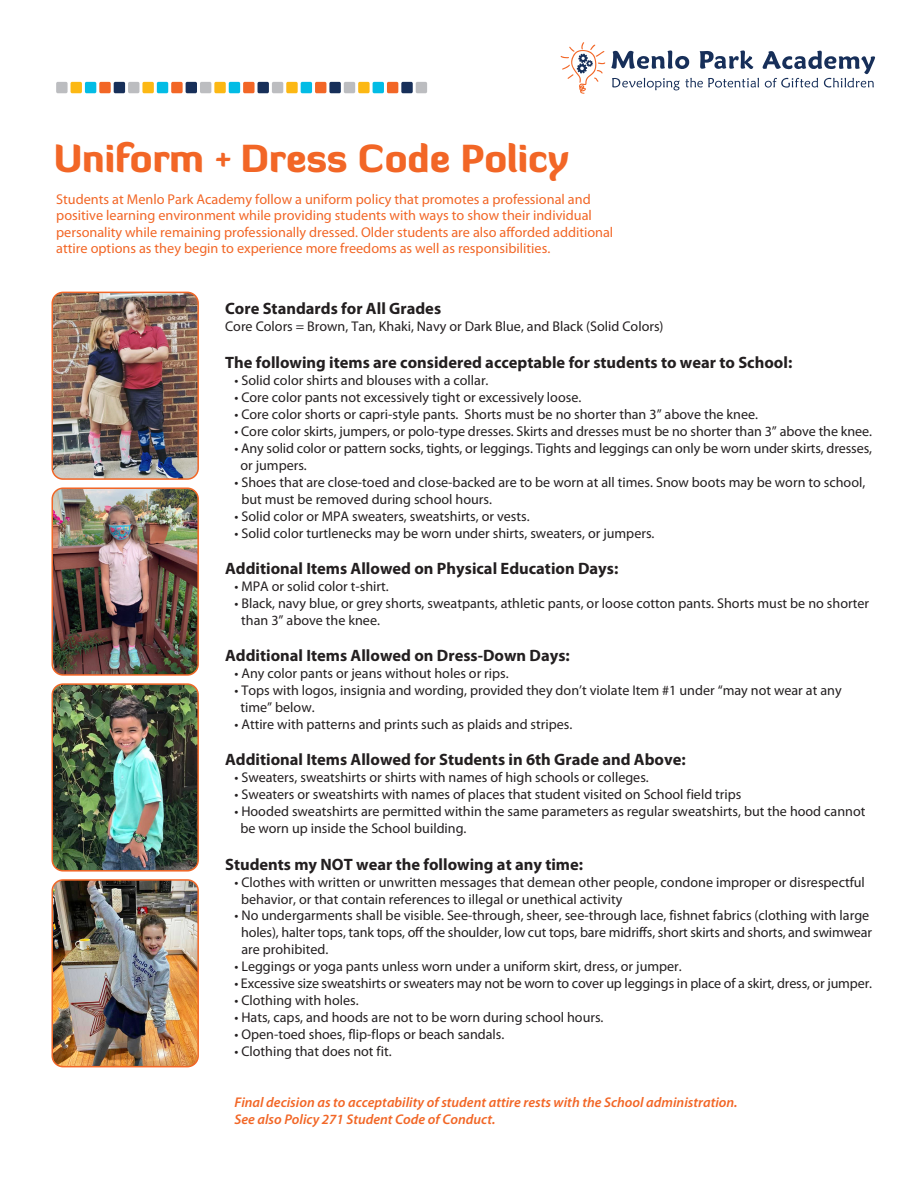
<style>
.page{position:relative;width:918px;height:1188px;background:#fff}
.page>*{position:absolute;margin:0;border:0;box-sizing:border-box;transform-origin:0 0}
.t1{font:900 37.5px "Diavlo";color:#f26626}
.t2{font:700 16.5px "Myriad Pro";color:#231f20}
.t3{font:14.25px/16.5px "Myriad Pro";color:#f26626}
.t4{font:14.1px/17px "Myriad Pro";color:#231f20}
.t5{font:italic 600 14.1px/17px "Myriad Pro";color:#f26626}
.s1{font-weight:500}
</style>
<div class="page">
<svg style="left:561px;top:42px;width:44px;height:52px"></svg>
<svg style="left:611px;top:50px;width:264px;height:40px"></svg>
<div style="left:358px;top:82px;width:12px;height:11px;background:#fcb814;border-radius:2px"></div>
<div style="left:387px;top:82px;width:11px;height:11px;background:#f26626;border-radius:2px"></div>
<div style="left:373px;top:82px;width:11px;height:11px;background:#02bce5;border-radius:2px"></div>
<div style="left:401px;top:82px;width:12px;height:11px;background:#172f59;border-radius:2px"></div>
<div style="left:416px;top:82px;width:11px;height:11px;background:#bcbdc0;border-radius:2px"></div>
<div style="left:56px;top:82px;width:12px;height:11px;background:#bcbdc0;border-radius:2px"></div>
<div style="left:71px;top:82px;width:11px;height:11px;background:#fcb814;border-radius:2px"></div>
<div style="left:114px;top:82px;width:11px;height:11px;background:#172f59;border-radius:2px"></div>
<div style="left:99px;top:82px;width:12px;height:11px;background:#f26626;border-radius:2px"></div>
<div style="left:85px;top:82px;width:11px;height:11px;background:#02bce5;border-radius:2px"></div>
<div style="left:128px;top:82px;width:11px;height:11px;background:#bcbdc0;border-radius:2px"></div>
<div style="left:142px;top:82px;width:12px;height:11px;background:#fcb814;border-radius:2px"></div>
<div style="left:186px;top:82px;width:11px;height:11px;background:#172f59;border-radius:2px"></div>
<div style="left:171px;top:82px;width:12px;height:11px;background:#f26626;border-radius:2px"></div>
<div style="left:157px;top:82px;width:11px;height:11px;background:#02bce5;border-radius:2px"></div>
<div style="left:200px;top:82px;width:11px;height:11px;background:#bcbdc0;border-radius:2px"></div>
<div style="left:214px;top:82px;width:12px;height:11px;background:#fcb814;border-radius:2px"></div>
<div style="left:229px;top:82px;width:11px;height:11px;background:#02bce5;border-radius:2px"></div>
<div style="left:243px;top:82px;width:12px;height:11px;background:#f26626;border-radius:2px"></div>
<div style="left:258px;top:82px;width:11px;height:11px;background:#172f59;border-radius:2px"></div>
<div style="left:272px;top:82px;width:11px;height:11px;background:#bcbdc0;border-radius:2px"></div>
<div style="left:286px;top:82px;width:12px;height:11px;background:#fcb814;border-radius:2px"></div>
<div style="left:329px;top:82px;width:12px;height:11px;background:#172f59;border-radius:2px"></div>
<div style="left:315px;top:82px;width:11px;height:11px;background:#f26626;border-radius:2px"></div>
<div style="left:301px;top:82px;width:11px;height:11px;background:#02bce5;border-radius:2px"></div>
<div style="left:344px;top:82px;width:11px;height:11px;background:#bcbdc0;border-radius:2px"></div>
<img style="left:52px;top:292px;width:146px;height:187px;border-radius:11px">
<div style="left:52px;top:292px;width:147px;height:188px;border:2px solid #f26626;border-radius:11px"></div>
<img style="left:52px;top:488px;width:146px;height:187px;border-radius:11px">
<div style="left:52px;top:487px;width:147px;height:189px;border:2px solid #f26626;border-radius:11px"></div>
<img style="left:52px;top:684px;width:146px;height:187px;border-radius:11px">
<div style="left:52px;top:683px;width:147px;height:189px;border:2px solid #f26626;border-radius:11px"></div>
<img style="left:52px;top:880px;width:146px;height:187px;border-radius:11px">
<div style="left:52px;top:879px;width:147px;height:188px;border:2px solid #f26626;border-radius:11px"></div>
<h1 class="t1" style="left:54px;top:142px;width:516px">Uniform <span class="s1">+</span> Dress Code Policy</h1>
<p class="t3" style="left:56px;top:192px;width:559px">Students at Menlo Park Academy follow a uniform policy that promotes a professional and positive learning environment while providing students with ways to show their individual personality while remaining professionally dressed. Older students are also afforded additional attire options as they begin to experience more freedoms as well as responsibilities.</p>
<p class="t2" style="left:225px;top:303px;width:218px">Core Standards for All Grades</p>
<p class="t4" style="left:225px;top:319px;width:440px">Core Colors = Brown, Tan, Khaki, Navy or Dark Blue, and Black (Solid Colors)</p>
<p class="t2" style="left:225px;top:356px;width:569px">The following items are considered acceptable for students to wear to School:</p>
<p class="t4" style="left:234px;top:372px;width:256px">• Solid color shirts and blouses with a collar.</p>
<p class="t4" style="left:234px;top:389px;width:348px">• Core color pants not excessively tight or excessively loose.</p>
<p class="t4" style="left:234px;top:406px;width:525px">• Core color shorts or capri-style pants. Shorts must be no shorter than 3” above the knee.</p>
<p class="t4" style="left:234px;top:423px;width:639px">• Core color skirts, jumpers, or polo-type dresses. Skirts and dresses must be no shorter than 3” above the knee.</p>
<p class="t4" style="left:240px;top:440px;width:633px;text-indent:-6px">• Any solid color or pattern socks, tights, or leggings. Tights and leggings can only be worn under skirts, dresses, or jumpers.</p>
<p class="t4" style="left:241px;top:474px;width:625px;text-indent:-7px">• Shoes that are close-toed and close-backed are to be worn at all times. Snow boots may be worn to school, but must be removed during school hours.</p>
<p class="t4" style="left:234px;top:508px;width:297px">• Solid color or MPA sweaters, sweatshirts, or vests.</p>
<p class="t4" style="left:234px;top:525px;width:422px">• Solid color turtlenecks may be worn under shirts, sweaters, or jumpers.</p>
<p class="t2" style="left:225px;top:562px;width:395px">Additional Items Allowed on Physical Education Days:</p>
<p class="t4" style="left:234px;top:579px;width:156px">• MPA or solid color t-shirt.</p>
<p class="t4" style="left:241px;top:595px;width:629px;text-indent:-7px">• Black, navy blue, or grey shorts, sweatpants, athletic pants, or loose cotton pants. Shorts must be no shorter than 3” above the knee.</p>
<p class="t2" style="left:225px;top:649px;width:346px">Additional Items Allowed on Dress-Down Days:</p>
<p class="t4" style="left:234px;top:666px;width:276px">• Any color pants or jeans without holes or rips.</p>
<p class="t4" style="left:240px;top:683px;width:603px;text-indent:-6px">• Tops with logos, insignia and wording, provided they don’t violate Item #1 under “may not wear at any time” below.</p>
<p class="t4" style="left:234px;top:717px;width:339px">• Attire with patterns and prints such as plaids and stripes.</p>
<p class="t2" style="left:225px;top:754px;width:462px">Additional Items Allowed for Students in 6th Grade and Above:</p>
<p class="t4" style="left:234px;top:770px;width:416px">• Sweaters, sweatshirts or shirts with names of high schools or colleges.</p>
<p class="t4" style="left:234px;top:787px;width:509px">• Sweaters or sweatshirts with names of places that student visited on School field trips</p>
<p class="t4" style="left:240px;top:804px;width:627px;text-indent:-6px">• Hooded sweatshirts are permitted within the same parameters as regular sweatshirts, but the hood cannot be worn up inside the School building.</p>
<p class="t2" style="left:225px;top:858px;width:360px">Students my NOT wear the following at any time:</p>
<p class="t4" style="left:241px;top:874px;width:625px;text-indent:-7px">• Clothes with written or unwritten messages that demean other people, condone improper or disrespectful behavior, or that contain references to illegal or unethical activity</p>
<p class="t4" style="left:241px;top:908px;width:633px;text-indent:-7px">• No undergarments shall be visible. See-through, sheer, see-through lace, fishnet fabrics (clothing with large holes), halter tops, tank tops, off the shoulder, low cut tops, bare midriffs, short skirts and shorts, and swimwear are prohibited.</p>
<p class="t4" style="left:234px;top:959px;width:449px">• Leggings or yoga pants unless worn under a uniform skirt, dress, or jumper.</p>
<p class="t4" style="left:234px;top:976px;width:639px">• Excessive size sweatshirts or sweaters may not be worn to cover up leggings in place of a skirt, dress, or jumper.</p>
<p class="t4" style="left:234px;top:993px;width:126px">• Clothing with holes.</p>
<p class="t4" style="left:234px;top:1010px;width:371px">• Hats, caps, and hoods are not to be worn during school hours.</p>
<p class="t4" style="left:234px;top:1027px;width:272px">• Open-toed shoes, flip-flops or beach sandals.</p>
<p class="t4" style="left:234px;top:1044px;width:159px">• Clothing that does not fit.</p>
<p class="t5" style="left:234px;top:1095px;width:505px">Final decision as to acceptability of student attire rests with the School administration.<br>See also Policy 271 Student Code of Conduct.</p>
</div>
